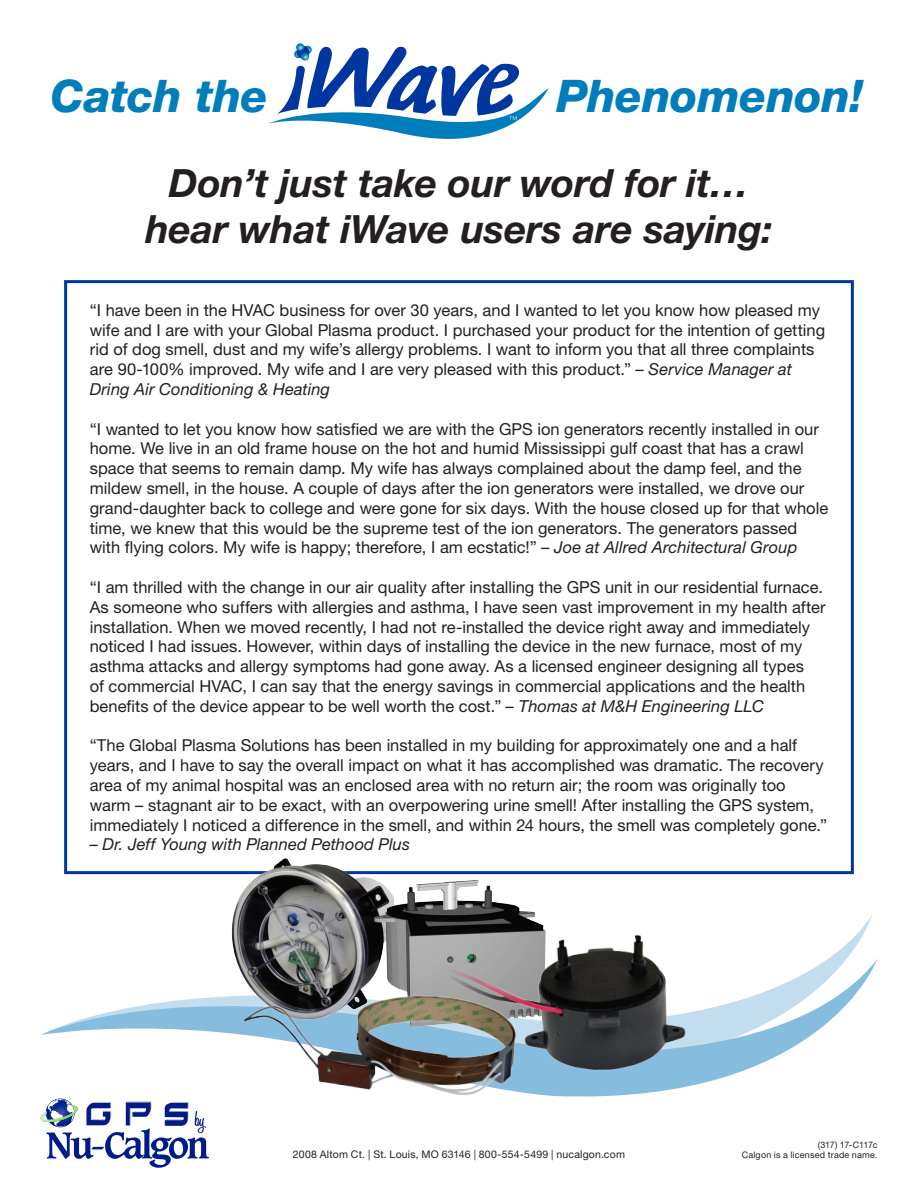
<style>
.page{position:relative;width:918px;height:1188px;background:#fff}
.page>*{position:absolute;margin:0;border:0;box-sizing:border-box;transform-origin:0 0}
.t1{font:italic 800 45px "Helvetica Neue LT Pro";letter-spacing:-.01em;color:#007dbb}
.t2{font:italic 700 39px/46.8px "Helvetica Neue LT Pro";letter-spacing:-.01em;color:#231f20;text-align:center}
.t3{font:16.5px/19.8px "Helvetica Neue LT Pro";color:#231f20}
.t4{font:italic 16.5px "Helvetica Neue LT Pro";letter-spacing:.005em;color:#231f20}
.t5{font:10.5px "Helvetica Neue LT Pro";letter-spacing:.02em;color:#231f20}
.t6{font:9px "Helvetica Neue LT Pro";letter-spacing:.02em;color:#231f20}
.t7{font:9px "Helvetica Neue LT Pro";letter-spacing:-.055em;color:#231f20}
.s1{font-style:italic}
</style>
<div class="page">
<svg style="left:57px;top:959px;width:821px;height:140px"></svg>
<svg style="left:40px;top:1099px;width:169px;height:69px"></svg>
<svg style="left:268px;top:43px;width:281px;height:96px"></svg>
<svg style="left:41px;top:916px;width:831px;height:154px"></svg>
<div style="left:64px;top:280px;width:790px;height:594px;border:3px solid #0036a0"></div>
<img style="left:230px;top:858px;width:163px;height:163px">
<img style="left:373px;top:880px;width:178px;height:103px">
<img style="left:444px;top:931px;width:244px;height:150px">
<img style="left:237px;top:983px;width:287px;height:116px">
<p class="t1" style="left:51px;top:69px;width:219px">Catch the</p>
<p class="t1" style="left:557px;top:69px;width:308px">Phenomenon!</p>
<p class="t2" style="left:145px;top:158px;width:629px">Don’t just take our word for it… hear what iWave users are saying:</p>
<p class="t3" style="left:90px;top:300px;width:737px">“I have been in the HVAC business for over 30 years, and I wanted to let you know how pleased my wife and I are with your Global Plasma product. I purchased your product for the intention of getting rid of dog smell, dust and my wife’s allergy problems. I want to inform you that all three complaints are 90-100% improved. My wife and I are very pleased with this product.” <span class="s1">– Service Manager at Dring Air Conditioning &amp; Heating</span></p>
<p class="t3" style="left:90px;top:418px;width:740px">“I wanted to let you know how satisfied we are with the GPS ion generators recently installed in our home. We live in an old frame house on the hot and humid Mississippi gulf coast that has a crawl space that seems to remain damp. My wife has always complained about the damp feel, and the mildew smell, in the house. A couple of days after the ion generators were installed, we drove our grand-daughter back to college and were gone for six days. With the house closed up for that whole time, we knew that this would be the supreme test of the ion generators. The generators passed with flying colors. My wife is happy; therefore, I am ecstatic!” <span class="s1">– Joe at Allred Architectural Group</span></p>
<p class="t3" style="left:90px;top:577px;width:737px">“I am thrilled with the change in our air quality after installing the GPS unit in our residential furnace.<br>As someone who suffers with allergies and asthma, I have seen vast improvement in my health after installation. When we moved recently, I had not re-installed the device right away and immediately noticed I had issues. However, within days of installing the device in the new furnace, most of my asthma attacks and allergy symptoms had gone away. As a licensed engineer designing all types<br>of commercial HVAC, I can say that the energy savings in commercial applications and the health benefits of the device appear to be well worth the cost.” <span class="s1">– Thomas at M&amp;H Engineering LLC</span></p>
<p class="t3" style="left:90px;top:735px;width:739px">“The Global Plasma Solutions has been installed in my building for approximately one and a half years, and I have to say the overall impact on what it has accomplished was dramatic. The recovery area of my animal hospital was an enclosed area with no return air; the room was originally too warm – stagnant air to be exact, with an overpowering urine smell! After installing the GPS system, immediately I noticed a difference in the smell, and within 24 hours, the smell was completely gone.”</p>
<p class="t4" style="left:90px;top:834px;width:322px">– Dr. Jeff Young with Planned Pethood Plus</p>
<p class="t5" style="left:293px;top:1148px;width:334px">2008 Altom Ct. | St. Louis, MO 63146 | 800-554-5499 | nucalgon.com</p>
<p class="t7" style="left:818px;top:1139px;width:61px">(317) 17-C117c</p>
<p class="t6" style="left:742px;top:1150px;width:137px">Calgon is a licensed trade name.</p>
</div>
